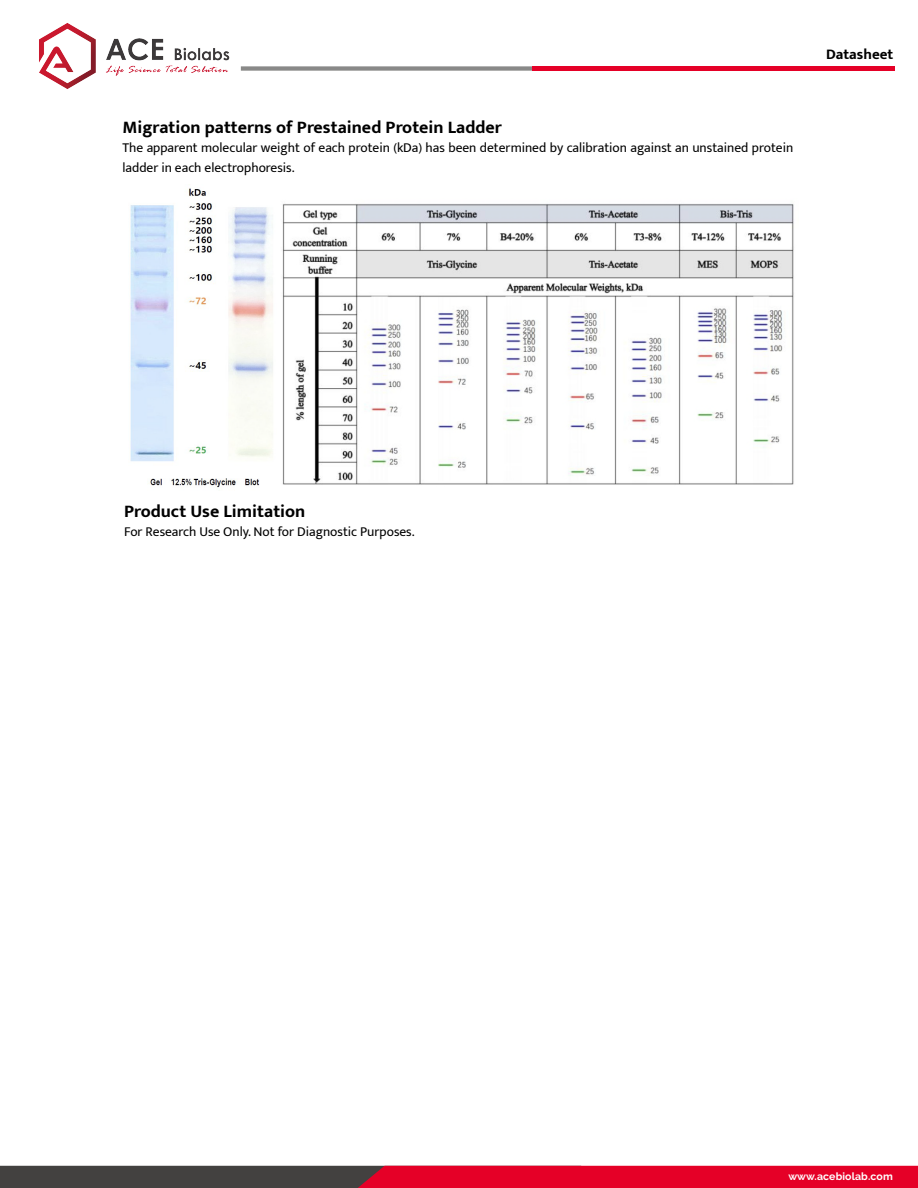
<style>
.page{position:relative;width:918px;height:1188px;background:#fff}
.page>*{position:absolute;margin:0;border:0;box-sizing:border-box;transform-origin:0 0}
.t1{font:700 18px "Mukta Mahee";color:#000}
.t2{font:700 15px "Mukta Mahee";color:#000}
.t3{font:13.5px/19.5px "Mukta Mahee";color:#000}
.t4{font:700 10.5px "Raleway";letter-spacing:.01em;color:#fff}
</style>
<div class="page">
<img style="left:39px;top:23px;width:191px;height:66px">
<svg style="left:0;top:1166px;width:918px;height:22px;background:#a31a31"></svg>
<div style="left:241px;top:66px;width:654px;height:5px;background:#898988"></div>
<div style="left:532px;top:66px;width:363px;height:5px;background:#e50027"></div>
<img style="left:130px;top:188px;width:143px;height:300px">
<img style="left:282px;top:203px;width:512px;height:282px">
<h1 class="t1" style="left:122px;top:116px;width:381px">Migration patterns of Prestained Protein Ladder</h1>
<p class="t3" style="left:122px;top:138px;width:672px">The apparent molecular weight of each protein (kDa) has been determined by calibration against an unstained protein ladder in each electrophoresis.</p>
<p class="t2" style="left:826px;top:45px;width:69px">Datasheet</p>
<h1 class="t1" style="left:124px;top:500px;width:183px">Product Use Limitation</h1>
<p class="t3" style="left:124px;top:522px;width:292px">For Research Use Only. Not for Diagnostic Purposes.</p>
<p class="t4" style="left:788px;top:1170px;width:106px">www.acebiolab.com</p>
</div>
